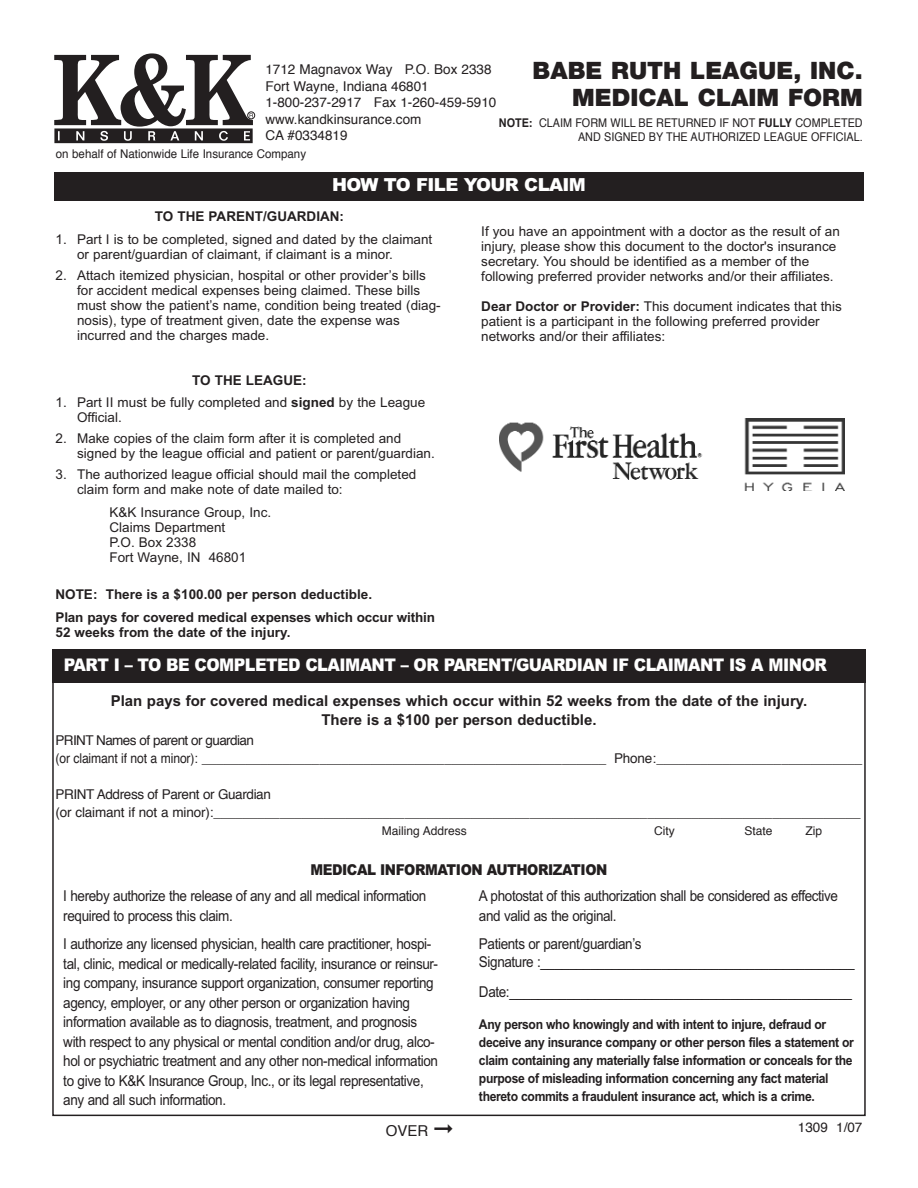
<style>
.page{position:relative;width:918px;height:1188px;background:#fff}
.page>*{position:absolute;margin:0;border:0;box-sizing:border-box;transform-origin:0 0}
.t1{font:900 24px/27px "Helvetica Neue";color:#231f20;text-align:right}
.t2{font:900 18px "Arial";letter-spacing:-.035em;color:#fff;scale:.89 1}
.t3{font:900 18px "Arial";letter-spacing:-.035em;color:#fff}
.t4{font:15px/19.5px "Arial";letter-spacing:-.03em;color:#231f20;scale:.9 1}
.t5{font:700 15px/19.5px "Arial";color:#231f20;text-align:center}
.t6{font:900 15px "Arial";letter-spacing:-.035em;color:#231f20;scale:.9 1}
.t7{font:15px "Helvetica";color:#231f20}
.t8{font:13.5px/15px "Arial";color:#231f20}
.t9{font:700 13.5px/18px "Arial";letter-spacing:-.03em;color:#231f20;scale:.9 1}
.t10{font:13.5px/18px "Helvetica";letter-spacing:-.03em;color:#231f20}
.t11{font:13.5px/18px "Helvetica";letter-spacing:-.045em;color:#231f20}
.t12{font:13.5px/16.5px "Helvetica";letter-spacing:-.01em;color:#231f20}
.t13{font:700 13.5px/22.5px "Arial";letter-spacing:-.01em;color:#231f20}
.t14{font:700 13.5px "Arial";color:#231f20}
.t15{font:12px/13.5px "Helvetica";color:#231f20;text-align:right;scale:.9 1}
.t16{font:12px "Helvetica";color:#231f20;scale:.96 1}
.t17{font:12px "Helvetica";color:#231f20}
.s1{font-weight:700}
</style>
<div class="page">
<div style="left:52px;top:649px;width:813px;height:33px;background:#231f20"></div>
<div style="left:247px;top:112px;width:8px;height:7px;border:1px solid #231f20;border-radius:50%"></div>
<svg style="left:54px;top:53px;width:199px;height:90px"></svg>
<div style="left:54px;top:172px;width:810px;height:29px;background:#231f20"></div>
<div style="left:52px;top:657px;width:814px;height:459px;border:2px solid #231f20"></div>
<img style="left:500px;top:418px;width:344px;height:72px">
<p class="t12" style="left:265px;top:62px;width:233px">1712 Magnavox Way P.O. Box 2338<br>Fort Wayne, Indiana 46801<br>1-800-237-2917 Fax 1-260-459-5910 www.kandkinsurance.com<br>CA #0334819</p>
<h1 class="t1" style="left:533px;top:59px;width:332px">BABE RUTH LEAGUE, INC.<br>MEDICAL CLAIM FORM</h1>
<p class="t15" style="left:499px;top:117px;width:406px"><span class="s1">NOTE:</span> CLAIM FORM WILL BE RETURNED IF NOT <span class="s1">FULLY</span> COMPLETED<br>AND SIGNED BY THE AUTHORIZED LEAGUE OFFICIAL.</p>
<h2 class="t3" style="left:332px;top:178px;width:255px">HOW TO FILE YOUR CLAIM</h2>
<p class="t14" style="left:155px;top:211px;width:191px">TO THE PARENT/GUARDIAN:</p>
<p class="t8" style="left:77px;top:233px;width:357px;text-indent:-22px">1. Part I is to be completed, signed and dated by the claimant or parent/guardian of claimant, if claimant is a minor.</p>
<p class="t8" style="left:77px;top:269px;width:365px;text-indent:-22px">2. Attach itemized physician, hospital or other provider’s bills for accident medical expenses being claimed. These bills must show the patient’s name, condition being treated (diag&shy;nosis), type of treatment given, date the expense was incurred and the charges made.</p>
<p class="t14" style="left:192px;top:375px;width:116px">TO THE LEAGUE:</p>
<p class="t8" style="left:77px;top:396px;width:350px;text-indent:-22px">1. Part II must be fully completed and <span class="s1">signed</span> by the League<br>Official.</p>
<p class="t8" style="left:77px;top:432px;width:359px;text-indent:-22px">2. Make copies of the claim form after it is completed and signed by the league official and patient or parent/guardian.</p>
<p class="t8" style="left:77px;top:468px;width:341px;text-indent:-22px">3. The authorized league official should mail the completed claim form and make note of date mailed to:</p>
<p class="t8" style="left:109px;top:506px;width:163px">K&amp;K Insurance Group, Inc.<br>Claims Department<br>P.O. Box 2338<br>Fort Wayne, IN 46801</p>
<p class="t13" style="left:55px;top:584px;width:381px">NOTE: There is a $100.00 per person deductible.<br>Plan pays for covered medical expenses which occur within</p>
<p class="t14" style="left:55px;top:627px;width:236px">52 weeks from the date of the injury.</p>
<p class="t16" style="left:56px;top:148px;width:262px">on behalf of Nationwide Life Insurance Company</p>
<p class="t8" style="left:481px;top:225px;width:360px">If you have an appointment with a doctor as the result of an injury, please show this document to the doctor's insurance secretary. You should be identified as a member of the following preferred provider networks and/or their affiliates.</p>
<p class="t8" style="left:481px;top:300px;width:362px"><span class="s1">Dear Doctor or Provider:</span> This document indicates that this patient is a participant in the following preferred provider networks and/or their affiliates:</p>
<h2 class="t2" style="left:64px;top:659px;width:859px">PART I – TO BE COMPLETED CLAIMANT – OR PARENT/GUARDIAN IF CLAIMANT IS A MINOR</h2>
<p class="t5" style="left:111px;top:692px;width:698px">Plan pays for covered medical expenses which occur within 52 weeks from the date of the injury.<br>There is a $100 per person deductible.</p>
<p class="t11" style="left:56px;top:732px;width:808px">PRINT Names of parent or guardian<br>(or claimant if not a minor): _______________________________________________________ Phone:____________________________</p>
<p class="t10" style="left:55px;top:786px;width:807px">PRINT Address of Parent or Guardian<br>(or claimant if not a minor):________________________________________________________________________________________</p>
<p class="t17" style="left:382px;top:825px;width:87px">Mailing Address</p>
<p class="t17" style="left:654px;top:825px;width:22px">City</p>
<p class="t17" style="left:744px;top:825px;width:30px">State</p>
<p class="t17" style="left:805px;top:825px;width:18px">Zip</p>
<p class="t6" style="left:311px;top:865px;width:331px">MEDICAL INFORMATION AUTHORIZATION</p>
<p class="t4" style="left:63px;top:888px;width:405px">I hereby authorize the release of any and all medical information required to process this claim.</p>
<p class="t4" style="left:63px;top:936px;width:418px">I authorize any licensed physician, health care practitioner, hospi&shy;tal, clinic, medical or medically-related facility, insurance or reinsur&shy;ing company, insurance support organization, consumer reporting agency, employer, or any other person or organization having information available as to diagnosis, treatment, and prognosis with respect to any physical or mental condition and/or drug, alco&shy;hol or psychiatric treatment and any other non-medical information to give to K&amp;K Insurance Group, Inc., or its legal representative, any and all such information.</p>
<p class="t4" style="left:479px;top:888px;width:401px">A photostat of this authorization shall be considered as effective and valid as the original.</p>
<p class="t4" style="left:479px;top:936px;width:419px;line-height:18px">Patients or parent/guardian’s<br>Signature :____________________________________________</p>
<p class="t4" style="left:479px;top:984px;width:416px">Date:________________________________________________</p>
<p class="t9" style="left:479px;top:1016px;width:418px">Any person who knowingly and with intent to injure, defraud or deceive any insurance company or other person files a statement or claim containing any materially false information or conceals for the purpose of misleading information concerning any fact material thereto commits a fraudulent insurance act, which is a crime.</p>
<p class="t7" style="left:386px;top:1124px;width:69px">OVER ➞</p>
<p class="t12" style="left:798px;top:1120px;width:66px">1309 1/07</p>
</div>
